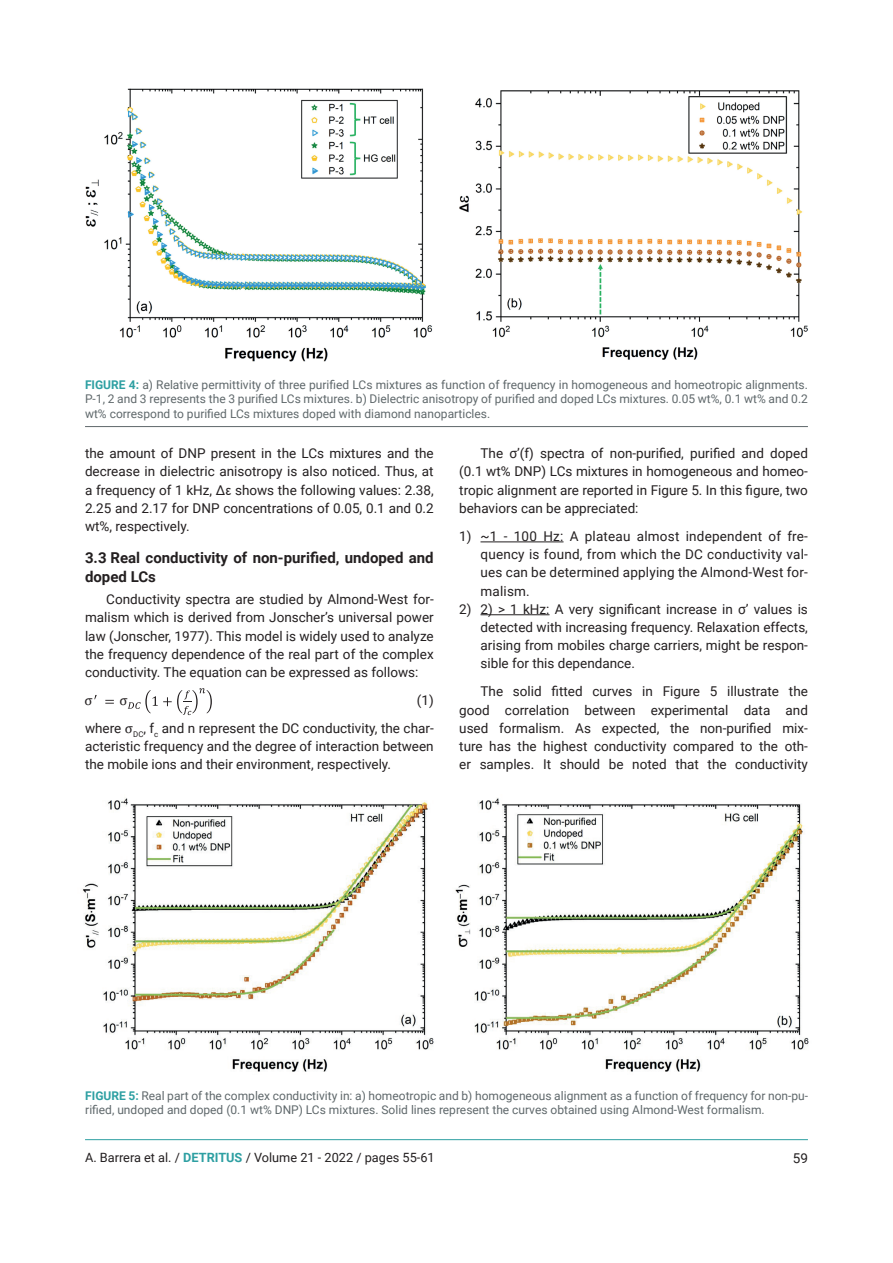
<style>
.page{position:relative;width:893px;height:1263px;background:#fff}
.page>*{position:absolute;margin:0;border:0;box-sizing:border-box;transform-origin:0 0}
.t1{font:700 15px/18.9px "Roboto";color:#231f20}
.t2{font:14.4px "Cambria Math";color:#231f20}
.t3{font:13.5px/18.1px "Roboto";color:#231f20;text-align:justify}
.t4{font:12.75px "Roboto";color:#231f20}
.t5{font:12px/14.4px "Roboto";color:#5f686b;text-align:justify}
.s1{font-weight:700;color:#2d9fa2}
.s2{font-family:"Arial"}
.s3{font-family:"Cambria Math";font-size:14.4px}
</style>
<div class="page">
<hr style="left:85px;top:1139px;width:723px;height:1px;background:#2d9fa2">
<hr style="left:480px;top:541px;width:83px;height:1px;background:#231f20">
<hr style="left:480px;top:614px;width:69px;height:1px;background:#231f20">
<img style="left:85px;top:88px;width:348px;height:274px">
<img style="left:459px;top:90px;width:349px;height:270px">
<svg style="left:94px;top:695px;width:20px;height:9px"></svg>
<svg style="left:128px;top:688px;width:84px;height:27px"></svg>
<hr style="left:85px;top:426px;width:723px;height:1px;background:#5f686b">
<img style="left:82px;top:798px;width:352px;height:274px">
<img style="left:455px;top:798px;width:354px;height:274px">
<p class="t5" style="left:85px;top:377px;width:724px"><span class="s1">FIGURE 4:</span> a) Relative permittivity of three purified LCs mixtures as function of frequency in homogeneous and homeotropic alignments.<br>P-1, 2 and 3 represents the 3 purified LCs mixtures. b) Dielectric anisotropy of purified and doped LCs mixtures. 0.05 wt%, 0.1 wt% and 0.2 wt% correspond to purified LCs mixtures doped with diamond nanoparticles.</p>
<p class="t3" style="left:85px;top:444px;width:350px">the amount of DNP present in the LCs mixtures and the decrease in dielectric anisotropy is also noticed. Thus, at a frequency of 1 kHz, Δ<span class="s2">ε</span> shows the following values: 2.38, 2.25 and 2.17 for DNP concentrations of 0.05, 0.1 and 0.2 wt%, respectively.</p>
<p class="t1" style="left:85px;top:547px;width:350px">3.3 Real conductivity of non-purified, undoped and doped LCs</p>
<p class="t3" style="left:85px;top:590px;width:350px;text-indent:21px">Conductivity spectra are studied by Almond-West for&shy;malism which is derived from Jonscher’s universal power law (Jonscher, 1977). This model is widely used to analyze the frequency dependence of the real part of the complex conductivity. The equation can be expressed as follows:</p>
<p class="t3" style="left:85px;top:686px;width:350px;line-height:27.9px;text-align:right">(1)<br>where <span class="s3">σ</span><sub>DC</sub>, f<sub>c</sub> and n represent the DC conductivity, the char-</p>
<p class="t3" style="left:85px;top:737px;width:350px">acteristic frequency and the degree of interaction between the mobile ions and their environment, respectively.</p>
<p class="t2" style="left:84px;top:691px;width:10px">σ</p>
<p class="t2" style="left:120px;top:691px;width:10px">σ</p>
<p class="t3" style="left:459px;top:444px;width:350px;text-indent:21px">The σ’(f) spectra of non-purified, purified and doped (0.1 wt% DNP) LCs mixtures in homogeneous and homeo&shy;tropic alignment are reported in Figure 5. In this figure, two behaviors can be appreciated:</p>
<p class="t3" style="left:480px;top:526px;width:329px;text-indent:-21px">1) ~1 - 100 Hz: A plateau almost independent of fre&shy;quency is found, from which the DC conductivity val&shy;ues can be determined applying the Almond-West for&shy;malism.</p>
<p class="t3" style="left:480px;top:599px;width:329px;text-indent:-21px">2) 2) &gt; 1 kHz: A very significant increase in σ’ values is detected with increasing frequency. Relaxation effects, arising from mobiles charge carriers, might be respon&shy;sible for this dependance.</p>
<p class="t3" style="left:459px;top:682px;width:350px;text-indent:21px">The solid fitted curves in Figure 5 illustrate the good correlation between experimental data and used formalism. As expected, the non-purified mix&shy;ture has the highest conductivity compared to the oth&shy;er samples. It should be noted that the conductivity</p>
<p class="t5" style="left:85px;top:1088px;width:724px"><span class="s1">FIGURE 5:</span> Real part of the complex conductivity in: a) homeotropic and b) homogeneous alignment as a function of frequency for non-pu&shy;rified, undoped and doped (0.1 wt% DNP) LCs mixtures. Solid lines represent the curves obtained using Almond-West formalism.</p>
<p class="t4" style="left:85px;top:1148px;width:351px">A. Barrera et al. / <span class="s1">DETRITUS</span> / Volume 21 - 2022 / pages 55-61</p>
<p class="t3" style="left:793px;top:1148px;width:17px">59</p>
</div>
